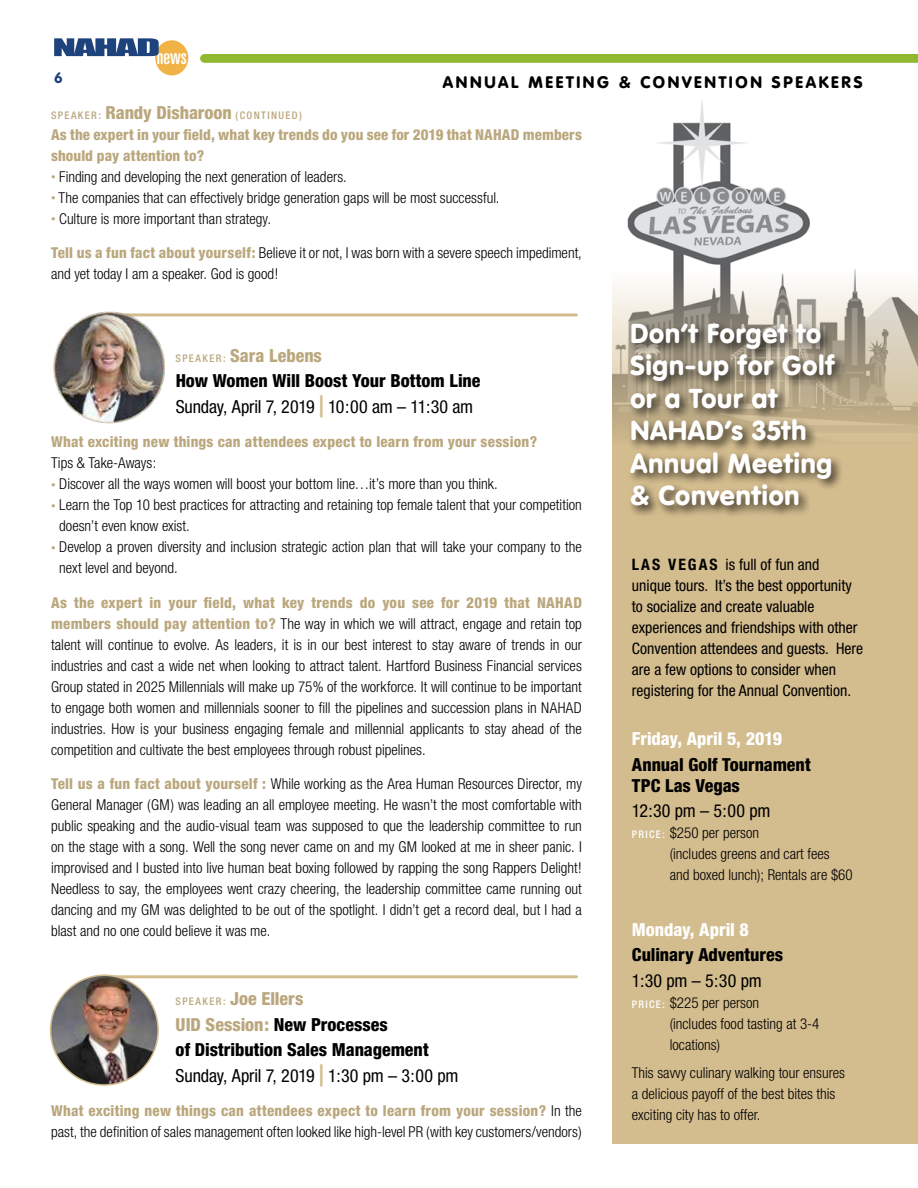
<style>
.page{position:relative;width:918px;height:1188px;background:#fff}
.page>*{position:absolute;margin:0;border:0;box-sizing:border-box;transform-origin:0 0}
.t1{font:900 27px/32.4px "VAG Rounded";letter-spacing:.03em;color:#fff}
.t2{font:ultra-condensed 21.3px "Univers";color:#fff;scale:.94 1}
.t3{font:800 condensed 18px/25.5px "Helvetica Neue";color:#000}
.t4{font:condensed 18px/25.5px "Helvetica Neue";letter-spacing:-.01em;color:#000}
.t5{font:800 condensed 18px "Helvetica Neue";letter-spacing:-.005em;color:#fff}
.t6{font:900 16.5px "VAG Rounded";letter-spacing:.16em;color:#000}
.t7{font:condensed 15.75px/21px "Helvetica Neue";color:#000}
.t8{font:300 condensed 15px/21px "Helvetica Neue";color:#000}
.t9{font:800 condensed 15px/21px "Helvetica Neue";letter-spacing:.01em;color:#baa77d}
.t10{font:700 15px "VAG Rounded";color:#1e427c}
.t11{font:500 condensed 10.5px "Helvetica Neue";letter-spacing:.125em;color:#baa77d}
.s1{font-weight:800;font-size:18px}
.s2{font-size:9px;color:#baa77d}
.s3{font-weight:800;color:#baa77d}
.s4{font-weight:500;font-size:10.5px;color:#baa77d}
.s5{font-weight:800}
.s6{font-weight:800;font-size:29.85px;color:#d3bc8e}
.s7{color:#baa77d}
.s8{font-weight:400}
.s9{font-size:29.85px;color:#d3bc8e}
.s10{font-weight:700}
.s11{font-weight:500;font-size:10.5px;color:#fff}
</style>
<div class="page">
<div style="left:204px;top:54px;width:714px;height:9px;background:#92b832"></div>
<div style="left:155px;top:40px;width:33px;height:35px;background:#f1b345;border-radius:50%"></div>
<svg style="left:54px;top:38px;width:105px;height:18px;background:#466392"></svg>
<div style="left:612px;top:101px;width:306px;height:1043px;background:#d3bc8e"></div>
<img style="left:612px;top:100px;width:306px;height:333px">
<hr style="left:109px;top:313px;width:467px;height:3px;background:#d3bc8e">
<img style="left:53px;top:311px;width:113px;height:113px">
<hr style="left:109px;top:975px;width:467px;height:3px;background:#d3bc8e">
<img style="left:51px;top:975px;width:107px;height:110px">
<div style="left:50px;top:974px;width:109px;height:112px;border:2px solid #d3bc8e;border-radius:50%"></div>
<div style="left:628px;top:320px;width:220px;height:198px;background:#000;opacity:.75"></div>
<h2 class="t2" style="left:157px;top:44px;width:33px">news</h2>
<p class="t10" style="left:54px;top:69px;width:10px">6</p>
<p class="t6" style="left:443px;top:72px;width:421px">ANNUAL MEETING &amp; CONVENTION SPEAKERS</p>
<p class="t11" style="left:51px;top:109px;width:252px">SPEAKER: <span class="s1">Randy Disharoon</span> (CONTINUED)</p>
<p class="t9" style="left:51px;top:124px;width:532px">As the expert in your field, what key trends do you see for 2019 that NAHAD members should pay attention to?</p>
<p class="t8" style="left:51px;top:166px;width:297px"><span class="s2">•</span> Finding and developing the next generation of leaders.</p>
<p class="t8" style="left:51px;top:187px;width:450px"><span class="s2">•</span> The companies that can effectively bridge generation gaps will be most successful.</p>
<p class="t8" style="left:51px;top:208px;width:221px"><span class="s2">•</span> Culture is more important than strategy.</p>
<p class="t8" style="left:51px;top:242px;width:532px"><span class="s3">Tell us a fun fact about yourself:</span> Believe it or not, I was born with a severe speech impediment, and yet today I am a speaker. God is good!</p>
<p class="t4" style="left:176px;top:342px;width:306px"><span class="s4">SPEAKER:</span> <span class="s3">Sara Lebens<br></span><span class="s5">How Women Will Boost Your Bottom Line<br></span>Sunday, April 7, 2019 <span class="s6">|</span> 10:00 am – 11:30 am</p>
<p class="t9" style="left:51px;top:431px;width:488px">What exciting new things can attendees expect to learn from your session?</p>
<p class="t8" style="left:51px;top:452px;width:107px">Tips &amp; Take-Aways:</p>
<p class="t8" style="left:51px;top:473px;width:448px"><span class="s2">•</span> Discover all the ways women will boost your bottom line…it’s more than you think.</p>
<p class="t8" style="left:59px;top:494px;width:524px;text-indent:-8px"><span class="s2">•</span> Learn the Top 10 best practices for attracting and retaining top female talent that your competition doesn’t even know exist.</p>
<p class="t8" style="left:59px;top:536px;width:524px;text-indent:-8px"><span class="s2">•</span> Develop a proven diversity and inclusion strategic action plan that will take your company to the next level and beyond.</p>
<p class="t8" style="left:51px;top:592px;width:532px;text-align:justify"><span class="s3">As the expert in your field, what key trends do you see for 2019 that NAHAD members should pay attention to?</span> The way in which we will attract, engage and retain top talent will continue to evolve. As leaders, it is in our best interest to stay aware of trends in our industries and cast a wide net when looking to attract talent. Hartford Business Financial services Group stated in 2025 Millennials will make up 75% of the workforce. It will continue to be important to engage both women and millennials sooner to fill the pipelines and succession plans in NAHAD industries. How is your business engaging female and millennial applicants to stay ahead of the competition and cultivate the best employees through robust pipelines.</p>
<p class="t8" style="left:51px;top:773px;width:532px;text-align:justify"><span class="s3">Tell us a fun fact about yourself :</span> While working as the Area Human Resources Director, my General Manager (GM) was leading an all employee meeting. He wasn’t the most comfortable with public speaking and the audio-visual team was supposed to que the leadership committee to run on the stage with a song. Well the song never came on and my GM looked at me in sheer panic. I improvised and I busted into live human beat boxing followed by rapping the song Rappers Delight!<br>Needless to say, the employees went crazy cheering, the leadership committee came running out dancing and my GM was delighted to be out of the spotlight. I didn’t get a record deal, but I had a blast and no one could believe it was me.</p>
<p class="t3" style="left:176px;top:986px;width:284px"><span class="s4">SPEAKER:</span> <span class="s7">Joe Ellers<br>UID Session:</span> New Processes<br>of Distribution Sales Management<br><span class="s8">Sunday, April 7, 2019</span> <span class="s9">|</span> <span class="s8">1:30 pm – 3:00 pm</span></p>
<p class="t8" style="left:51px;top:1100px;width:532px"><span class="s3">What exciting new things can attendees expect to learn from your session?</span> In the past, the definition of sales management often looked like high-level PR (with key customers/vendors)</p>
<h1 class="t1" style="left:630px;top:317px;width:206px">Don’t Forget to<br>Sign-up for Golf or a Tour at<br>NAHAD’s 35th<br>Annual Meeting &amp; Convention</h1>
<p class="t7" style="left:632px;top:554px;width:233px"><span class="s10">LAS VEGAS</span> is full of fun and<br>unique tours. It’s the best opportunity to socialize and create valuable experiences and friendships with other Convention attendees and guests. Here are a few options to consider when registering for the Annual Convention.</p>
<p class="t5" style="left:632px;top:728px;width:152px">Friday, April 5, 2019</p>
<p class="t3" style="left:632px;top:754px;width:180px;line-height:21px">Annual Golf Tournament<br>TPC Las Vegas</p>
<p class="t4" style="left:632px;top:798px;width:140px">12:30 pm – 5:00 pm</p>
<p class="t8" style="left:670px;top:822px;width:184px;text-indent:-38px"><span class="s11">PRICE :</span> $250 per person<br>(includes greens and cart fees and boxed lunch); Rentals are $60</p>
<p class="t5" style="left:632px;top:918px;width:119px">Monday, April 8</p>
<p class="t3" style="left:632px;top:942px;width:153px">Culinary Adventures</p>
<p class="t4" style="left:632px;top:967px;width:131px">1:30 pm – 5:30 pm</p>
<p class="t8" style="left:670px;top:992px;width:151px;text-indent:-38px"><span class="s11">PRICE :</span> $225 per person<br>(includes food tasting at 3-4 locations)</p>
<p class="t8" style="left:632px;top:1062px;width:215px">This savvy culinary walking tour ensures a delicious payoff of the best bites this exciting city has to offer.</p>
</div>
